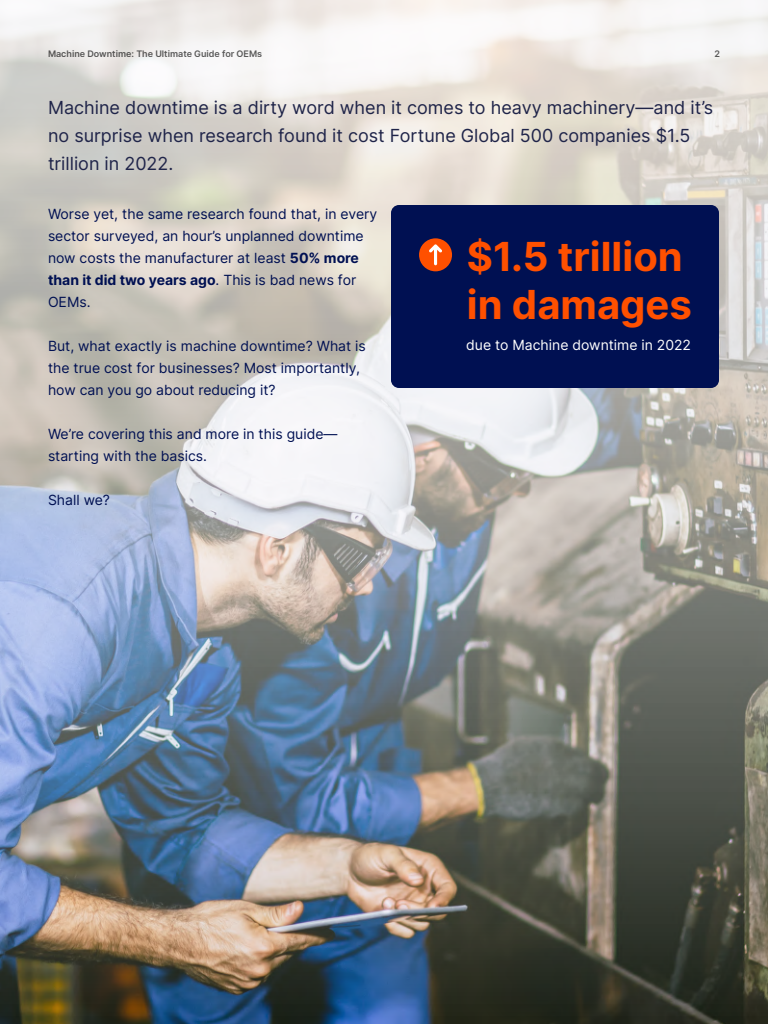
<style>
.page{position:relative;width:768px;height:1024px;background:#fff}
.page>*{position:absolute;margin:0;border:0;box-sizing:border-box;transform-origin:0 0}
.t1{font:700 40px/48px "Inter";color:#ff5000}
.t2{font:18px/28px "Inter";color:#1f2449}
.t3{font:14px/22px "Inter";color:#001052}
.t4{font:14px "Inter";color:#fff}
.t5{font:600 9px "Inter";color:#000}
.s1{font-weight:700}
</style>
<div class="page">
<img style="left:0;top:0;width:768px;height:1024px">
<div style="left:391px;top:205px;width:328px;height:183px;background:#001052;border-radius:8px"></div>
<div style="left:419px;top:238px;width:33px;height:33px;background:#ff5000;border-radius:50%"></div>
<svg style="left:429px;top:244px;width:13px;height:21px"></svg>
<p class="t5" style="left:48px;top:47px;width:216px">Machine Downtime: The Ultimate Guide for OEMs</p>
<p class="t5" style="left:714px;top:47px;width:7px">2</p>
<p class="t2" style="left:48px;top:93px;width:667px">Machine downtime is a dirty word when it comes to heavy machinery—and it’s no surprise when research found it cost Fortune Global 500 companies $1.5 trillion in 2022.</p>
<p class="t3" style="left:48px;top:202px;width:331px">Worse yet, the same research found that, in every sector surveyed, an hour’s unplanned downtime now costs the manufacturer at least <span class="s1">50% more than it did two years ago</span>. This is bad news for OEMs.</p>
<p class="t3" style="left:48px;top:334px;width:319px">But, what exactly is machine downtime? What is the true cost for businesses? Most importantly, how can you go about reducing it?</p>
<p class="t3" style="left:48px;top:422px;width:291px">We’re covering this and more in this guide— starting with the basics.</p>
<p class="t3" style="left:48px;top:488px;width:64px">Shall we?</p>
<h1 class="t1" style="left:467px;top:231px;width:227px">$1.5 trillion in damages</h1>
<p class="t4" style="left:466px;top:334px;width:226px">due to Machine downtime in 2022</p>
</div>
